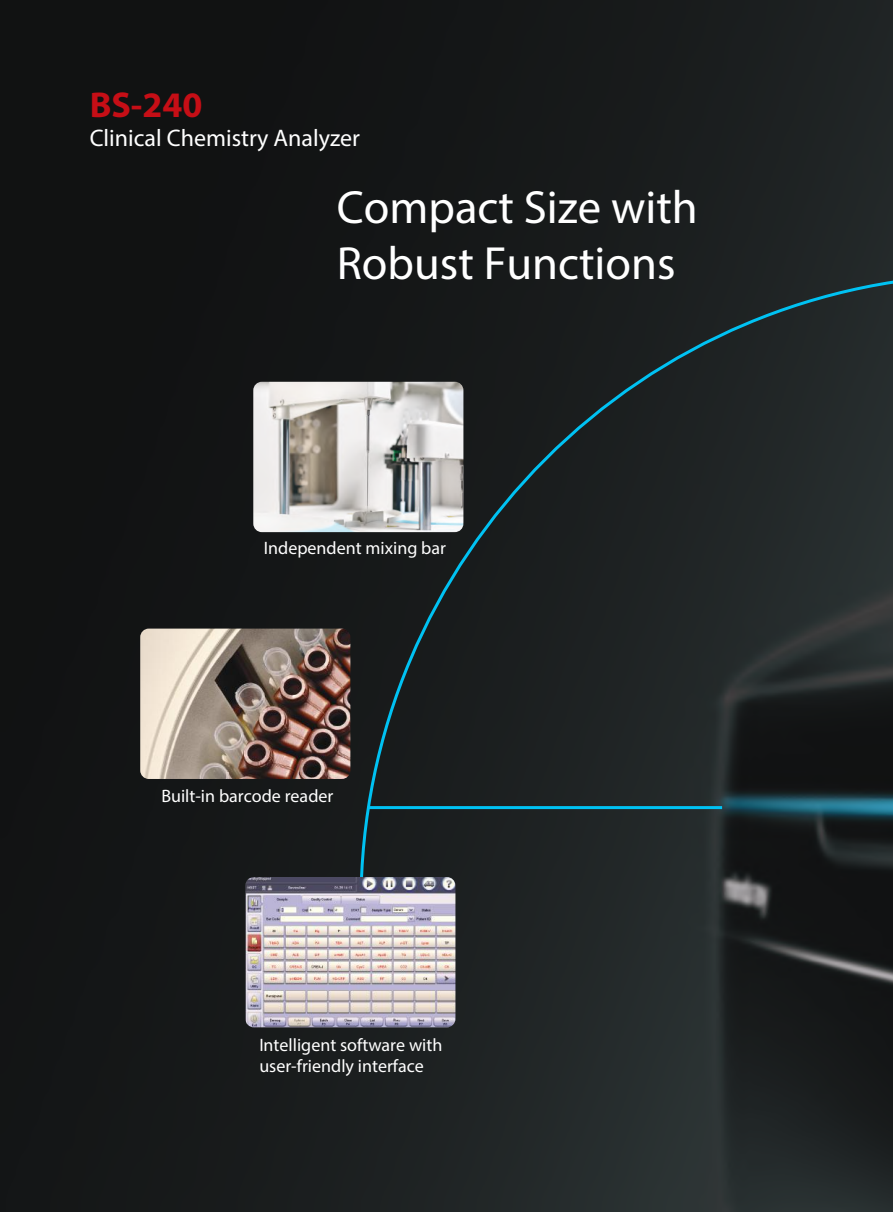
<style>
.page{position:relative;width:893px;height:1212px;background:#fff}
.page>*{position:absolute;margin:0;border:0;box-sizing:border-box;transform-origin:0 0}
.t1{font:46.8px/56.1px "Myriad Pro";color:#fff}
.t2{font:700 36px "Myriad Pro";color:#c60e16}
.t3{font:24px "Myriad Pro";color:#fff}
.t4{font:18px/21.6px "Myriad Pro";color:#fff}
</style>
<div class="page">
<img style="left:0;top:0;width:893px;height:1212px">
<svg style="left:358px;top:271px;width:535px;height:637px;background:#1d2325"></svg>
<img style="left:140px;top:628px;width:210px;height:151px">
<img style="left:245px;top:877px;width:210px;height:150px">
<img style="left:253px;top:382px;width:210px;height:150px">
<h2 class="t2" style="left:90px;top:82px;width:114px">BS-240</h2>
<h3 class="t3" style="left:90px;top:123px;width:272px">Clinical Chemistry Analyzer</h3>
<h1 class="t1" style="left:337px;top:178px;width:363px">Compact Size with<br>Robust Functions</h1>
<p class="t4" style="left:264px;top:537px;width:184px">Independent mixing bar</p>
<p class="t4" style="left:161px;top:784px;width:174px">Built-in barcode reader</p>
<p class="t4" style="left:259px;top:1033px;width:185px">Intelligent software with user-friendly interface</p>
</div>
